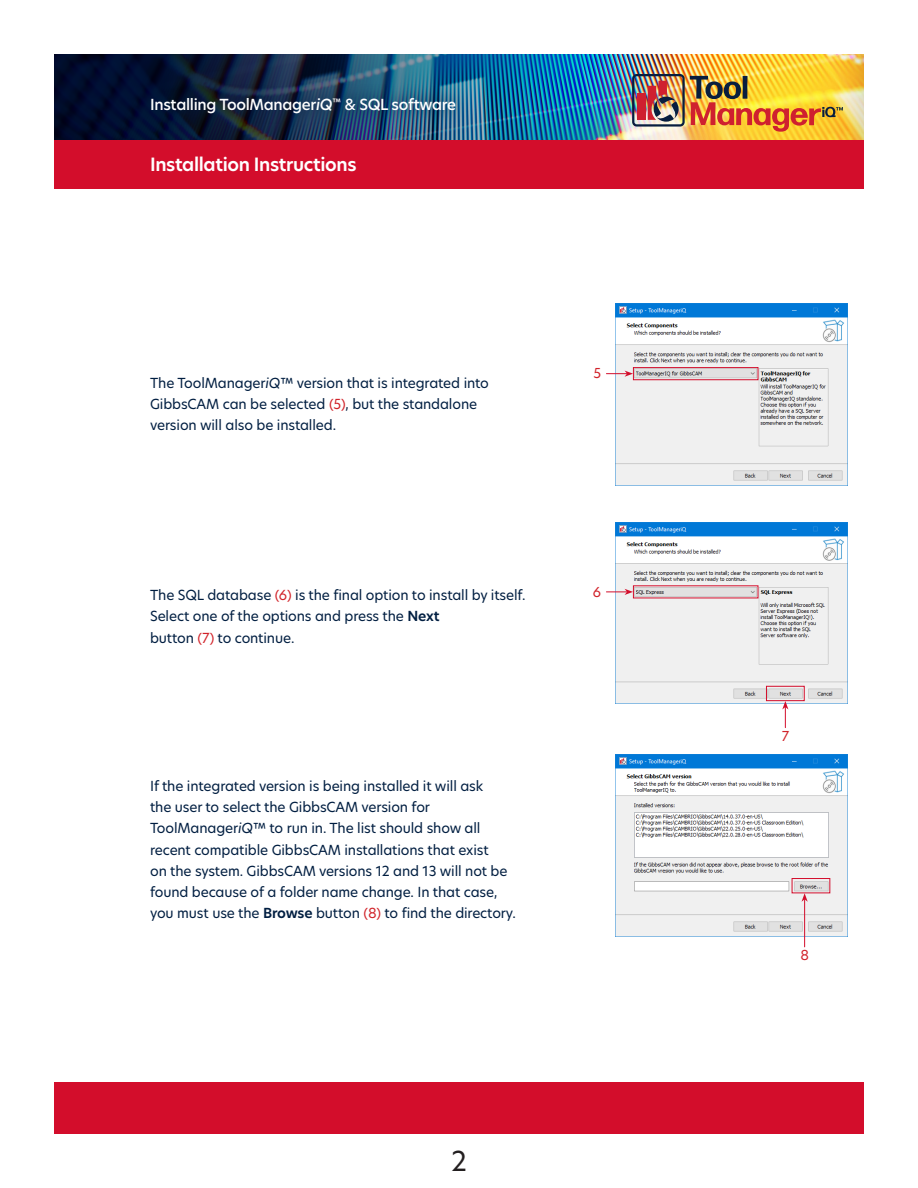
<style>
.page{position:relative;width:918px;height:1188px;background:#fff}
.page>*{position:absolute;margin:0;border:0;box-sizing:border-box;transform-origin:0 0}
.t1{font:27px "Hero New";color:#231f20}
.t2{font:600 18px "Hero New";letter-spacing:-.02em;color:#fff}
.t3{font:500 15px "Hero New";letter-spacing:-.02em;color:#fff}
.t4{font:13.65px/21.1px "Hero New";letter-spacing:-.01em;color:#001e41}
.t5{font:13.5px "Hero New";color:#d1232a}
.s1{font-style:italic}
.s2{color:#d1232a}
.s3{font-weight:600}
</style>
<div class="page">
<img style="left:54px;top:54px;width:810px;height:86px">
<div style="left:54px;top:140px;width:810px;height:48px;background:#d30d2b"></div>
<div style="left:54px;top:1082px;width:810px;height:52px;background:#d30d2b"></div>
<img style="left:137px;top:83px;width:332px;height:44px">
<img style="left:616px;top:304px;width:231px;height:182px">
<img style="left:616px;top:522px;width:231px;height:182px">
<img style="left:616px;top:754px;width:231px;height:182px">
<div style="left:792px;top:878px;width:38px;height:15px;border:1px solid #d30d2b"></div>
<hr style="left:804px;top:899px;width:1px;height:48px;background:#d30d2b">
<svg style="left:802px;top:893px;width:6px;height:9px"></svg>
<svg style="left:782px;top:701px;width:6px;height:27px"></svg>
<svg style="left:606px;top:589px;width:27px;height:6px"></svg>
<svg style="left:606px;top:371px;width:27px;height:6px"></svg>
<div style="left:633px;top:367px;width:125px;height:13px;border:1px solid #d30d2b"></div>
<div style="left:766px;top:686px;width:39px;height:15px;border:1px solid #d30d2b"></div>
<img style="left:632px;top:74px;width:211px;height:58px">
<p class="t3" style="left:150px;top:94px;width:308px">Installing ToolManager<span class="s1">iQ</span><sup>™</sup> &amp; SQL software</p>
<p class="t2" style="left:150px;top:152px;width:208px">Installation Instructions</p>
<p class="t4" style="left:150px;top:372px;width:340px">The ToolManager<span class="s1">iQ</span>™ version that is integrated into<br>GibbsCAM can be selected <span class="s2">(5)</span>, but the standalone version will also be installed.</p>
<p class="t4" style="left:150px;top:584px;width:377px">The SQL database <span class="s2">(6)</span> is the final option to install by itself.<br>Select one of the options and press the <span class="s3">Next<br></span>button <span class="s2">(7)</span> to continue.</p>
<p class="t4" style="left:150px;top:775px;width:367px">If the integrated version is being installed it will ask<br>the user to select the GibbsCAM version for ToolManager<span class="s1">iQ</span>™ to run in. The list should show all recent compatible GibbsCAM installations that exist<br>on the system. GibbsCAM versions 12 and 13 will not be found because of a folder name change. In that case, you must use the <span class="s3">Browse</span> button <span class="s2">(8)</span> to find the directory.</p>
<p class="t5" style="left:593px;top:364px;width:9px">5</p>
<p class="t5" style="left:593px;top:583px;width:10px">6</p>
<h1 class="t1" style="left:451px;top:1142px;width:17px">2</h1>
<p class="t5" style="left:782px;top:726px;width:9px">7</p>
<p class="t5" style="left:801px;top:945px;width:10px">8</p>
</div>
